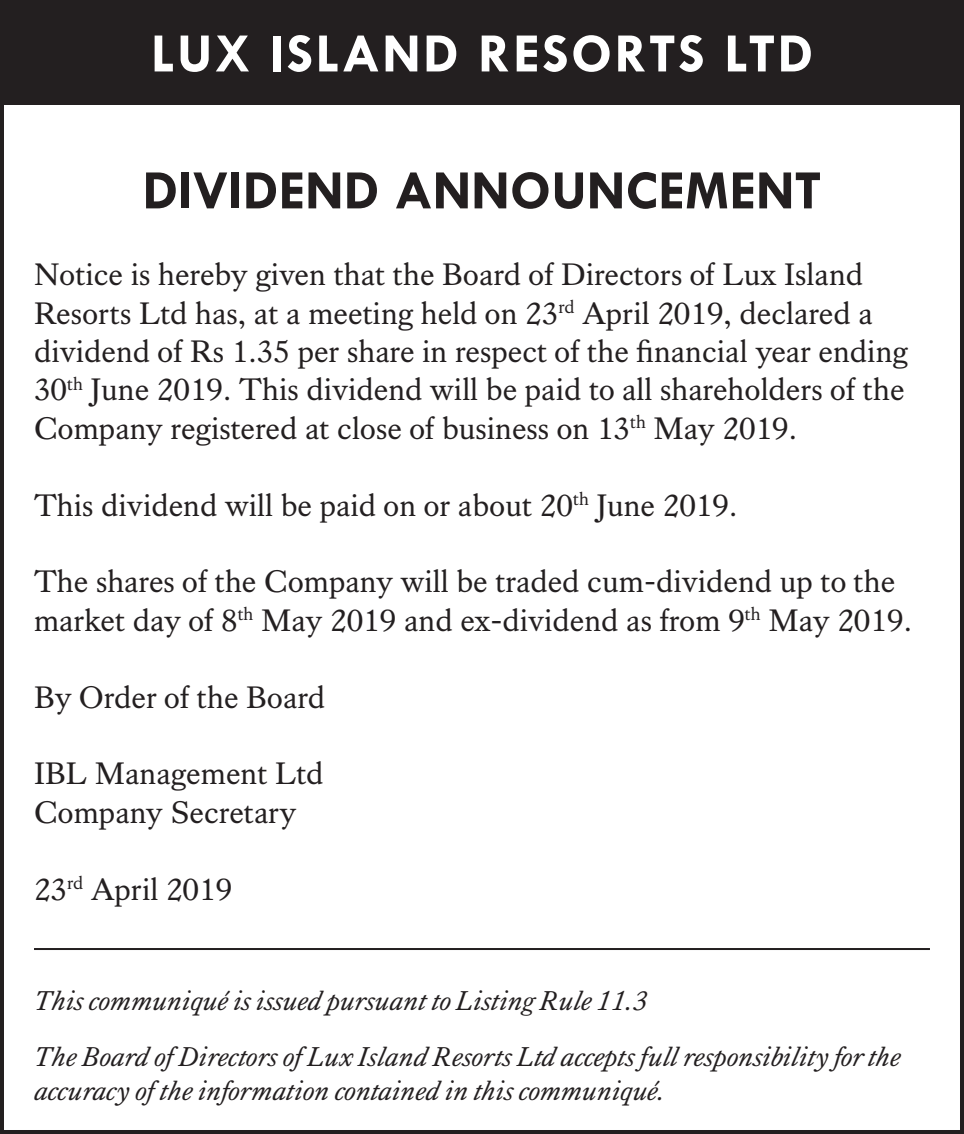
<style>
.page{position:relative;width:964px;height:1134px;background:#fff}
.page>*{position:absolute;margin:0;border:0;box-sizing:border-box;transform-origin:0 0}
.t1{font:700 56px "Tw Cen";color:#231f20}
.t2{font:700 56px "Tw Cen";letter-spacing:.04em;color:#fff}
.t3{font:32px/38.4px "Kings Caslon";color:#231f20}
.t4{font:italic 28px/33.6px "Kings Caslon";color:#231f20}
</style>
<div class="page">
<div style="left:0;top:0;width:964px;height:104px;background:#231f20"></div>
<hr style="left:34px;top:948px;width:896px;height:2px;background:#231f20">
<p class="t2" style="left:151px;top:20px;width:664px">LUX ISLAND RESORTS LTD</p>
<p class="t1" style="left:143px;top:157px;width:680px">DIVIDEND ANNOUNCEMENT</p>
<p class="t3" style="left:34px;top:255px;width:875px">Notice is hereby given that the Board of Directors of Lux Island Resorts Ltd has, at a meeting held on 23<sup>rd</sup> April 2019, declared a dividend of Rs 1.35 per share in respect of the financial year ending 30<sup>th</sup> June 2019. This dividend will be paid to all shareholders of the Company registered at close of business on 13<sup>th</sup> May 2019.</p>
<p class="t3" style="left:34px;top:486px;width:705px">This dividend will be paid on or about 20<sup>th</sup> June 2019.</p>
<p class="t3" style="left:34px;top:562px;width:879px">The shares of the Company will be traded cum-dividend up to the market day of 8<sup>th</sup> May 2019 and ex-dividend as from 9<sup>th</sup> May 2019.</p>
<p class="t3" style="left:34px;top:678px;width:293px">By Order of the Board</p>
<p class="t3" style="left:34px;top:754px;width:291px">IBL Management Ltd</p>
<p class="t3" style="left:34px;top:793px;width:264px">Company Secretary</p>
<p class="t3" style="left:34px;top:870px;width:200px">23<sup>rd</sup> April 2019</p>
<p class="t4" style="left:34px;top:984px;width:615px">This communiqué is issued pursuant to Listing Rule 11.3</p>
<p class="t4" style="left:34px;top:1040px;width:868px">The Board of Directors of Lux Island Resorts Ltd accepts full responsibility for the accuracy of the information contained in this communiqué.</p>
</div>
